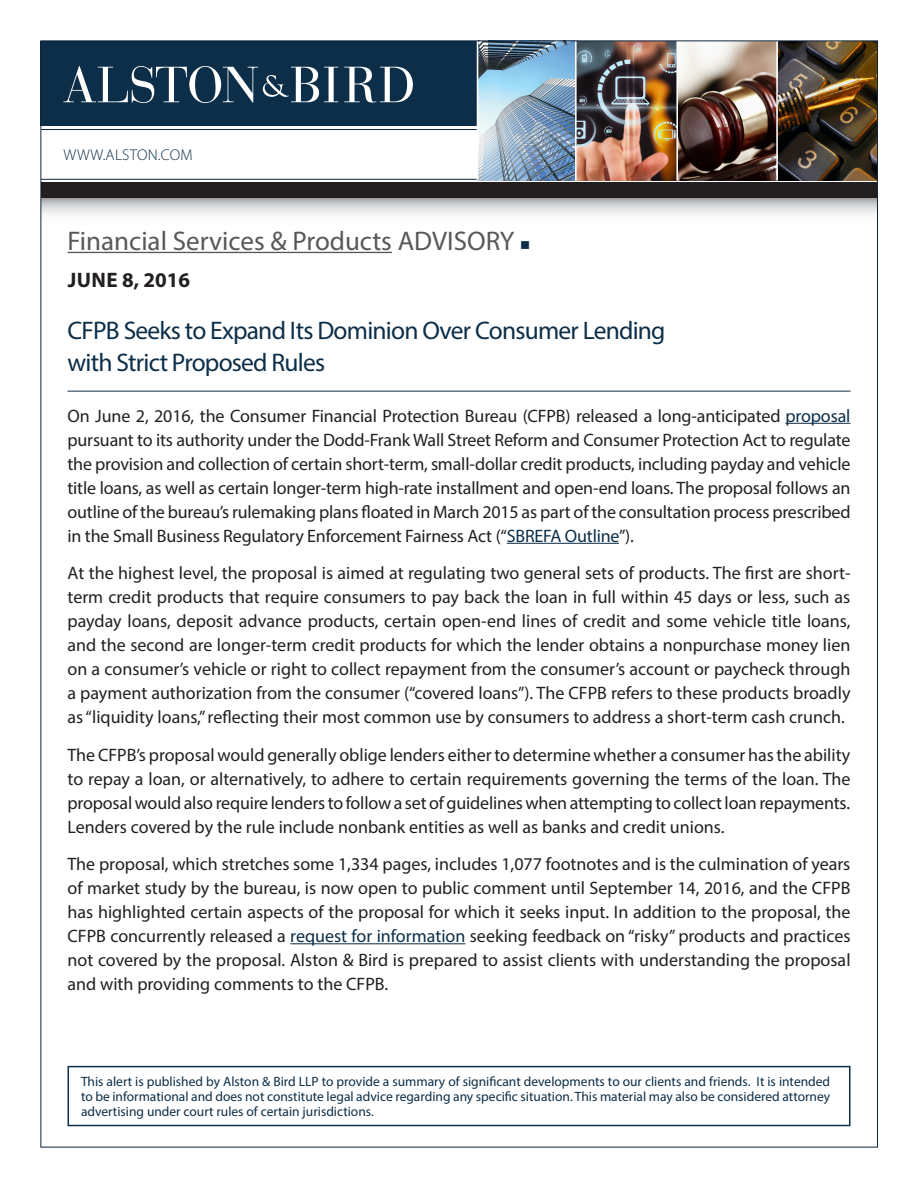
<style>
.page{position:relative;width:918px;height:1188px;background:#fff}
.page>*{position:absolute;margin:0;border:0;box-sizing:border-box;transform-origin:0 0}
.Practice_Area{font:27px "Myriad Pro";color:#57585a}
.Advisory_Title{font:25.5px/31.5px "Myriad Pro";letter-spacing:-.03em;color:#0c2e48}
.Body_Text{font:700 21px "Myriad Pro";letter-spacing:.01em;color:#231f20}
.Body_Text-2{font:18px/24px "Myriad Pro";color:#231f20;text-align:justify}
.Paragraph_Style_1{font:300 15.6px "Myriad Pro";letter-spacing:.02em;color:#0c2e48}
.Body_Text-3{font:13.5px/15px "Myriad Pro";color:#0c2e48;text-align:justify}
.s1{color:#0c2e48}
</style>
<div class="page">
<svg style="left:42px;top:198px;width:834px;height:17px"></svg>
<div style="left:40px;top:41px;width:836px;height:85px;background:#0c2e48"></div>
<img style="left:478px;top:42px;width:398px;height:138px">
<hr style="left:477px;top:40px;width:1px;height:140px;background:#fff">
<hr style="left:575px;top:40px;width:2px;height:140px;background:#fff">
<hr style="left:676px;top:40px;width:2px;height:140px;background:#fff">
<hr style="left:776px;top:40px;width:2px;height:140px;background:#fff">
<svg style="left:344px;top:67px;width:69px;height:36px"></svg>
<svg style="left:63px;top:66px;width:275px;height:37px"></svg>
<hr style="left:41px;top:129px;width:436px;height:1px;background:#0e243b">
<hr style="left:41px;top:179px;width:436px;height:1px;background:#0e243b">
<div style="left:41px;top:182px;width:837px;height:16px;background:#231f20"></div>
<div style="left:68px;top:1066px;width:782px;height:60px;border:2px solid #0c2e48"></div>
<hr style="left:68px;top:252px;width:324px;height:1px;background:#57585a">
<hr style="left:68px;top:391px;width:782px;height:1px;background:#0c2e48">
<hr style="left:785px;top:423px;width:65px;height:1px;background:#0c2e48">
<hr style="left:507px;top:543px;width:112px;height:1px;background:#0c2e48">
<hr style="left:290px;top:943px;width:175px;height:1px;background:#0c2e48">
<p class="Paragraph_Style_1" style="left:64px;top:146px;width:131px">WWW.ALSTON.COM</p>
<p class="Practice_Area" style="left:68px;top:224px;width:464px">Financial Services &amp; Products ADVISORY <span class="s1">■</span></p>
<p class="Body_Text" style="left:68px;top:266px;width:124px">JUNE 8, 2016</p>
<p class="Advisory_Title" style="left:68px;top:314px;width:600px">CFPB Seeks to Expand Its Dominion Over Consumer Lending with Strict Proposed Rules</p>
<p class="Body_Text-2" style="left:68px;top:403px;width:785px">On June 2, 2016, the Consumer Financial Protection Bureau (CFPB) released a long-anticipated <span class="s1">proposal </span>pursuant to its authority under the Dodd-Frank Wall Street Reform and Consumer Protection Act to regulate the provision and collection of certain short-term, small-dollar credit products, including payday and vehicle title loans, as well as certain longer-term high-rate installment and open-end loans. The proposal follows an outline of the bureau’s rulemaking plans floated in March 2015 as part of the consultation process prescribed in the Small Business Regulatory Enforcement Fairness Act (“<span class="s1">SBREFA Outline</span>”).</p>
<p class="Body_Text-2" style="left:68px;top:561px;width:785px">At the highest level, the proposal is aimed at regulating two general sets of products. The first are short&shy;term credit products that require consumers to pay back the loan in full within 45 days or less, such as payday loans, deposit advance products, certain open-end lines of credit and some vehicle title loans, and the second are longer-term credit products for which the lender obtains a nonpurchase money lien on a consumer’s vehicle or right to collect repayment from the consumer’s account or paycheck through a payment authorization from the consumer (“covered loans”). The CFPB refers to these products broadly as “liquidity loans,” reflecting their most common use by consumers to address a short-term cash crunch.</p>
<p class="Body_Text-2" style="left:68px;top:742px;width:785px">The CFPB’s proposal would generally oblige lenders either to determine whether a consumer has the ability to repay a loan, or alternatively, to adhere to certain requirements governing the terms of the loan. The proposal would also require lenders to follow a set of guidelines when attempting to collect loan repayments.<br>Lenders covered by the rule include nonbank entities as well as banks and credit unions.</p>
<p class="Body_Text-2" style="left:68px;top:852px;width:785px">The proposal, which stretches some 1,334 pages, includes 1,077 footnotes and is the culmination of years of market study by the bureau, is now open to public comment until September 14, 2016, and the CFPB has highlighted certain aspects of the proposal for which it seeks input. In addition to the proposal, the CFPB concurrently released a <span class="s1">request for information</span> seeking feedback on “risky” products and practices not covered by the proposal. Alston &amp; Bird is prepared to assist clients with understanding the proposal and with providing comments to the CFPB.</p>
<p class="Body_Text-3" style="left:81px;top:1073px;width:751px">This alert is published by Alston &amp; Bird LLP to provide a summary of significant developments to our clients and friends. It is intended to be informational and does not constitute legal advice regarding any specific situation. This material may also be considered attorney advertising under court rules of certain jurisdictions.</p>
</div>
